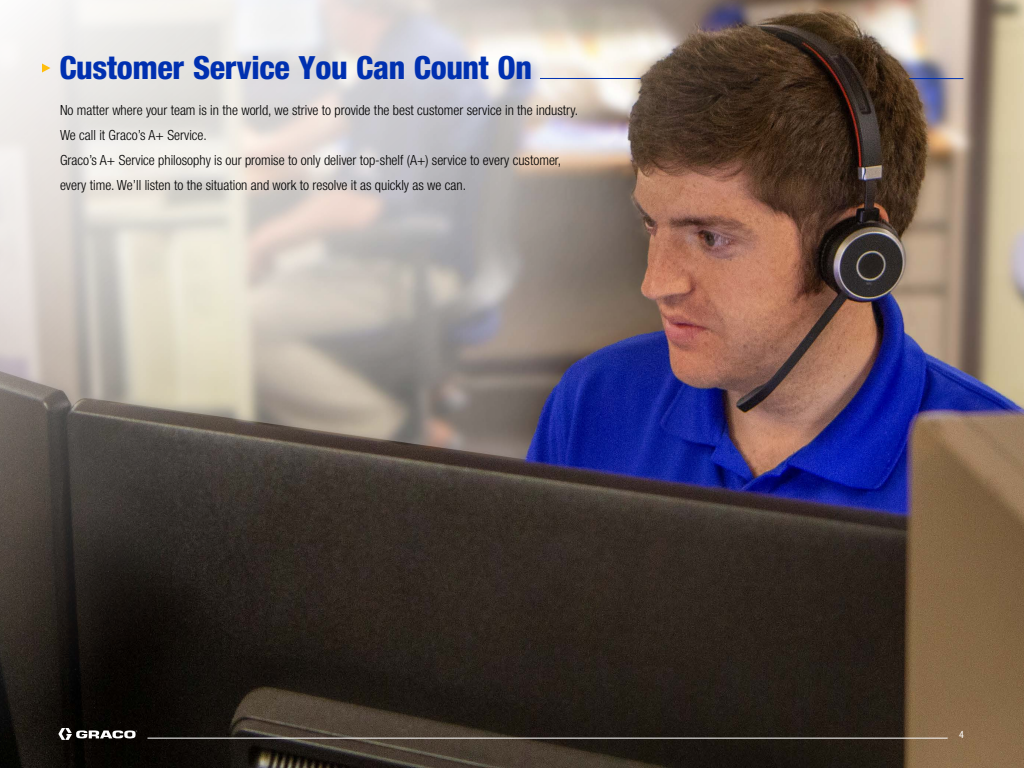
<style>
.page{position:relative;width:1024px;height:768px;background:#fff}
.page>*{position:absolute;margin:0;border:0;box-sizing:border-box;transform-origin:0 0}
.t1{font:800 condensed 32px "Helvetica Neue LT Std";letter-spacing:-.01em;color:#0030b0}
.t2{font:300 condensed 14px/25px "Helvetica Neue LT Std";color:#000}
.t3{font:condensed 10px "Helvetica Neue LT Std";color:#fff}
</style>
<div class="page">
<img style="left:0;top:0;width:1024px;height:768px">
<hr style="left:540px;top:78px;width:101px;height:1px;background:#0030b0">
<hr style="left:909px;top:78px;width:54px;height:1px;background:#0030b0">
<svg style="left:42px;top:63px;width:8px;height:10px"></svg>
<svg style="left:58px;top:728px;width:79px;height:12px"></svg>
<hr style="left:147px;top:738px;width:801px;height:1px;background:#fff">
<h1 class="t1" style="left:59px;top:48px;width:474px">Customer Service You Can Count On</h1>
<p class="t2" style="left:60px;top:97px;width:520px">No matter where your team is in the world, we strive to provide the best customer service in the industry.<br>We call it Graco’s A+ Service.<br>Graco’s A+ Service philosophy is our promise to only deliver top-shelf (A+) service to every customer, every time. We’ll listen to the situation and work to resolve it as quickly as we can.</p>
<p class="t3" style="left:959px;top:729px;width:6px">4</p>
</div>
